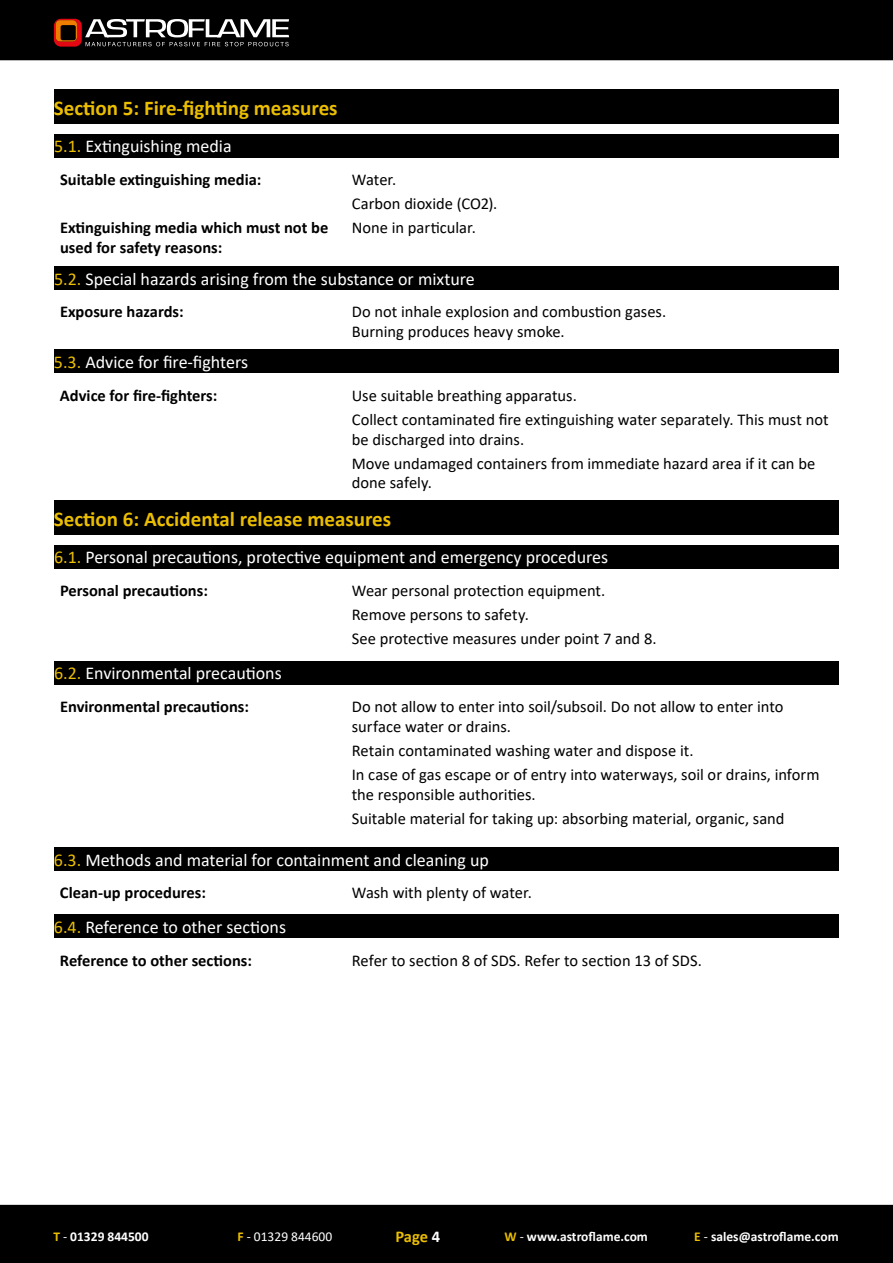
<style>
.page{position:relative;width:893px;height:1263px;background:#fff}
.page>*{position:absolute;margin:0;border:0;box-sizing:border-box;transform-origin:0 0}
.t1{font:700 21px "Calibri";color:#ebbe00}
.t2{font:18px "Calibri";color:#fff}
.t3{font:16.5px/24px "Calibri";letter-spacing:-.005em;color:#000}
.t4{font:700 16.5px/19.8px "Calibri";color:#000}
.t5{font:700 16.5px "Calibri";color:#ebbe00}
.t6{font:700 13.5px "Calibri";color:#fff}
.t7{font:13.5px "Calibri";color:#fff}
.s1{color:#ebbe00}
.s2{font-weight:400}
.s3{font-weight:700;color:#ebbe00}
.s4{color:#fff}
</style>
<div class="page">
<div style="left:0;top:0;width:893px;height:60px;background:#000"></div>
<div style="left:0;top:1205px;width:893px;height:58px;background:#000"></div>
<svg style="left:54px;top:19px;width:235px;height:28px"></svg>
<div style="left:54px;top:134px;width:785px;height:23px;background:#000"></div>
<div style="left:54px;top:89px;width:785px;height:35px;background:#000"></div>
<div style="left:54px;top:266px;width:785px;height:24px;background:#000"></div>
<div style="left:54px;top:350px;width:785px;height:23px;background:#000"></div>
<div style="left:54px;top:545px;width:785px;height:23px;background:#000"></div>
<div style="left:54px;top:500px;width:785px;height:35px;background:#000"></div>
<div style="left:54px;top:661px;width:785px;height:23px;background:#000"></div>
<div style="left:54px;top:847px;width:785px;height:24px;background:#000"></div>
<div style="left:54px;top:915px;width:785px;height:23px;background:#000"></div>
<p class="t1" style="left:54px;top:93px;width:285px">Section 5: Fire-fighting measures</p>
<p class="t2" style="left:54px;top:134px;width:179px"><span class="s1">5.1.</span> Extinguishing media</p>
<p class="t4" style="left:60px;top:169px;width:203px">Suitable extinguishing media:</p>
<p class="t3" style="left:352px;top:167px;width:147px">Water.<br>Carbon dioxide (CO2).</p>
<p class="t4" style="left:60px;top:218px;width:270px">Extinguishing media which must not be used for safety reasons:</p>
<p class="t3" style="left:352px;top:215px;width:126px">None in particular.</p>
<p class="t2" style="left:54px;top:266px;width:422px"><span class="s1">5.2.</span> Special hazards arising from the substance or mixture</p>
<p class="t4" style="left:60px;top:302px;width:125px">Exposure hazards:</p>
<p class="t3" style="left:352px;top:302px;width:316px;line-height:19.8px">Do not inhale explosion and combustion gases.<br>Burning produces heavy smoke.</p>
<p class="t2" style="left:54px;top:350px;width:196px"><span class="s1">5.3.</span> Advice for fire-fighters</p>
<p class="t4" style="left:60px;top:385px;width:159px">Advice for fire-fighters:</p>
<p class="t3" style="left:352px;top:383px;width:478px">Use suitable breathing apparatus.<br>Collect contaminated fire extinguishing water separately. This must not</p>
<p class="t3" style="left:352px;top:427px;width:465px">be discharged into drains.<br>Move undamaged containers from immediate hazard area if it can be</p>
<p class="t3" style="left:352px;top:471px;width:82px">done safely.</p>
<p class="t1" style="left:54px;top:504px;width:339px">Section 6: Accidental release measures</p>
<p class="t2" style="left:54px;top:545px;width:556px"><span class="s1">6.1.</span> Personal precautions, protective equipment and emergency procedures</p>
<p class="t4" style="left:60px;top:580px;width:149px">Personal precautions:</p>
<p class="t3" style="left:352px;top:578px;width:306px">Wear personal protection equipment.<br>Remove persons to safety.<br>See protective measures under point 7 and 8.</p>
<p class="t2" style="left:54px;top:661px;width:229px"><span class="s1">6.2.</span> Environmental precautions</p>
<p class="t4" style="left:60px;top:696px;width:191px">Environmental precautions:</p>
<p class="t3" style="left:352px;top:696px;width:433px;line-height:19.8px">Do not allow to enter into soil/subsoil. Do not allow to enter into surface water or drains.</p>
<p class="t3" style="left:352px;top:738px;width:469px">Retain contaminated washing water and dispose it.<br>In case of gas escape or of entry into waterways, soil or drains, inform</p>
<p class="t3" style="left:352px;top:782px;width:434px">the responsible authorities.<br>Suitable material for taking up: absorbing material, organic, sand</p>
<p class="t2" style="left:54px;top:847px;width:436px"><span class="s1">6.3.</span> Methods and material for containment and cleaning up</p>
<p class="t4" style="left:60px;top:883px;width:148px">Clean-up procedures:</p>
<p class="t3" style="left:352px;top:880px;width:182px">Wash with plenty of water.</p>
<p class="t2" style="left:54px;top:915px;width:234px"><span class="s1">6.4.</span> Reference to other sections</p>
<p class="t4" style="left:60px;top:950px;width:194px">Reference to other sections:</p>
<p class="t3" style="left:352px;top:948px;width:351px">Refer to section 8 of SDS. Refer to section 13 of SDS.</p>
<p class="t6" style="left:53px;top:1227px;width:97px"><span class="s1">T</span> <span class="s2">-</span> 01329 844500</p>
<p class="t7" style="left:238px;top:1227px;width:96px"><span class="s3">F</span> - 01329 844600</p>
<p class="t5" style="left:395px;top:1225px;width:46px">Page <span class="s4">4</span></p>
<p class="t6" style="left:504px;top:1227px;width:145px"><span class="s1">W</span> <span class="s2">-</span> www.astroflame.com</p>
<p class="t6" style="left:694px;top:1227px;width:146px"><span class="s1">E</span> <span class="s2">-</span> sales@astroflame.com</p>
</div>
